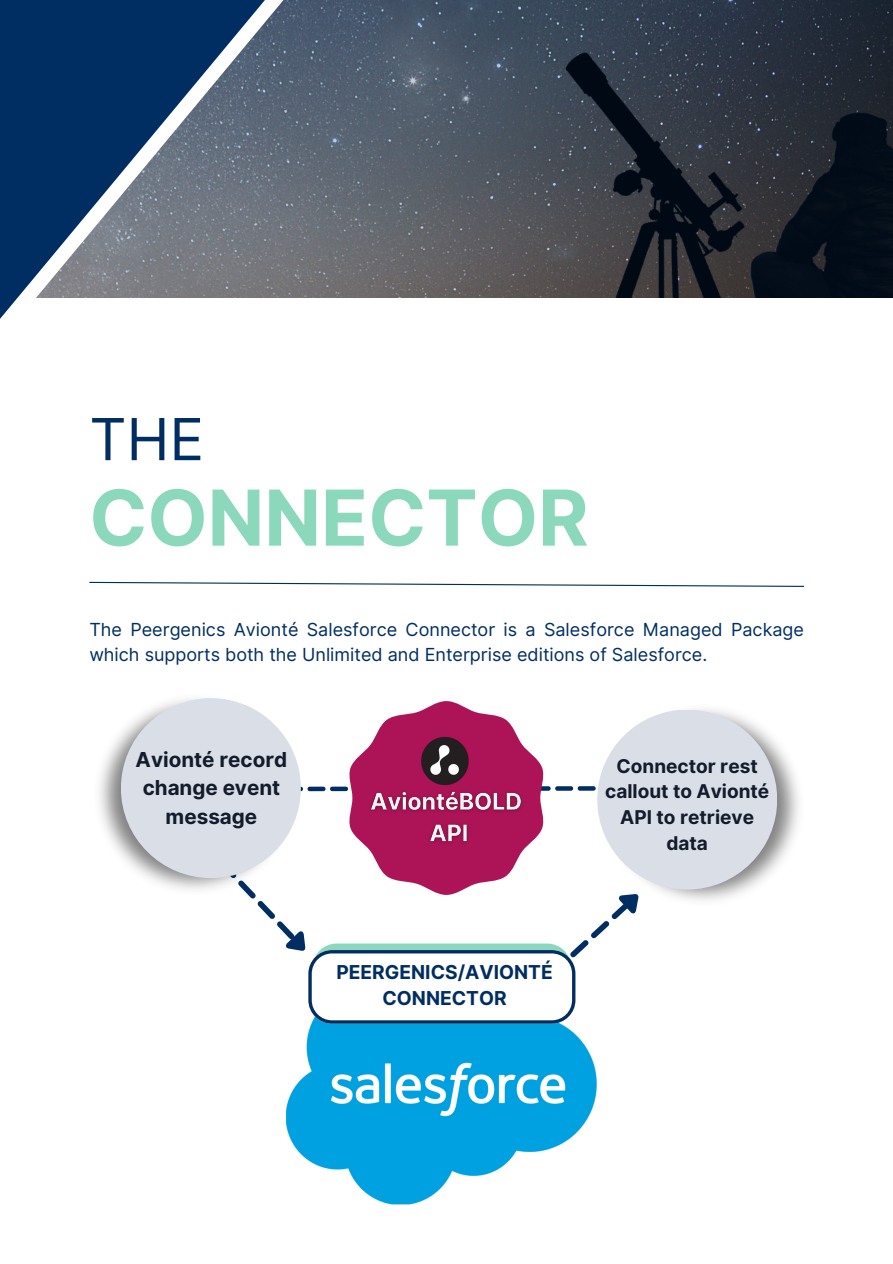
<style>
.page{position:relative;width:893px;height:1264px;background:#fff}
.page>*{position:absolute;margin:0;border:0;box-sizing:border-box;transform-origin:0 0}
.t1{font:700 77.1px "Inter";color:#8bd8bd}
.t2{font:57.9px "Inter";color:#002d62}
.t3{font:700 20.55px/28.2px "Inter";color:#141b2b;text-align:center}
.t4{font:700 19.2px/25.8px "Inter";color:#002d62;text-align:center}
.t5{font:700 19.05px/25.8px "Inter";color:#141b2b;text-align:center}
.t6{font:18px/24.8px "Inter";color:#002d62}
</style>
<div class="page">
<svg style="left:89px;top:581px;width:716px;height:6px"></svg>
<svg style="left:382px;top:0;width:510px;height:297px;background:#353c46"></svg>
<svg style="left:377px;top:0;width:5px;height:298px"></svg>
<svg style="left:0;top:0;width:377px;height:319px;background:#546881"></svg>
<img style="left:99px;top:698px;width:122px;height:163px">
<img style="left:771px;top:738px;width:28px;height:134px">
<img style="left:286px;top:1023px;width:311px;height:181px">
<svg style="left:127px;top:701px;width:644px;height:322px"></svg>
<img style="left:365px;top:785px;width:163px;height:64px">
<img style="left:417px;top:731px;width:54px;height:60px">
<p class="t2" style="left:89px;top:404px;width:116px">THE</p>
<p class="t1" style="left:89px;top:471px;width:501px">CONNECTOR</p>
<p class="t6" style="left:89px;top:617px;width:716px">The Peergenics Avionté Salesforce Connector is a Salesforce Managed Package which supports both the Unlimited and Enterprise editions of Salesforce.</p>
<p class="t3" style="left:136px;top:745px;width:153px">Avionté record change event message</p>
<p class="t5" style="left:605px;top:752px;width:165px">Connector rest callout to Avionté<br>API to retrieve data</p>
<p class="t4" style="left:336px;top:959px;width:218px">PEERGENICS/AVIONTÉ<br>CONNECTOR</p>
</div>
